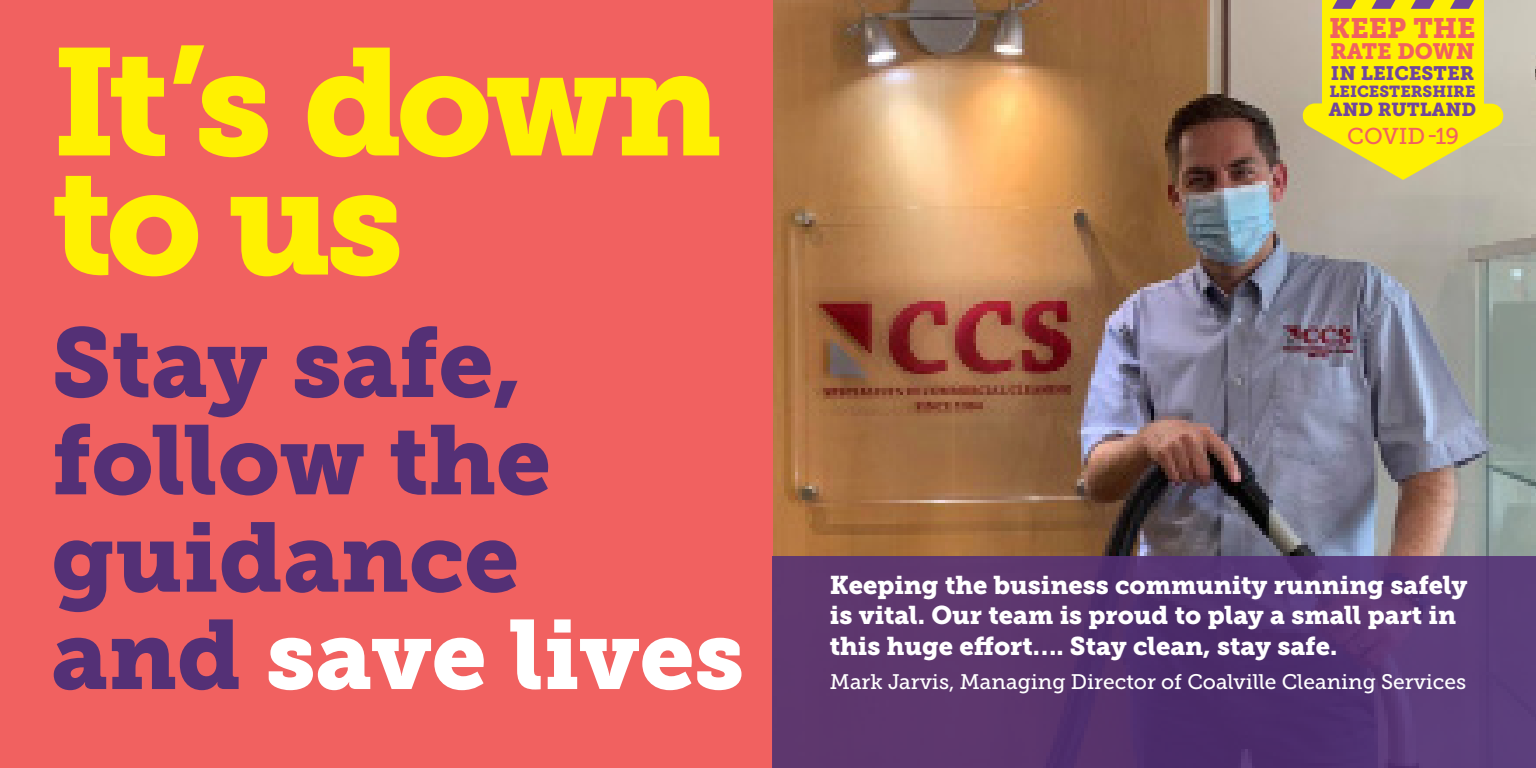
<style>
.page{position:relative;width:1536px;height:768px;background:#fff}
.page>*{position:absolute;margin:0;border:0;box-sizing:border-box;transform-origin:0 0}
.t1{font:150.9px/119.1px "Museo Slab 900";letter-spacing:-.045em;color:#fff101}
.t2{font:97.35px/97.4px "Museo Slab 900";color:#543076}
.t3{font:28.05px "Museo Slab 900";color:#f16160}
.t4{font:25.5px/30.6px "Museo Slab 900";color:#fff}
.t5{font:22.8px "Museo Slab 500";color:#f16160}
.t6{font:22.2px "Museo Slab 900";color:#f16160}
.t7{font:21px "Museo Slab 500";color:#fff}
.t8{font:19.35px "Museo Slab 900";color:#70469c}
.t9{font:18.75px "Museo Slab 900";color:#70469c}
.t10{font:15.9px "Museo Slab 900";color:#70469c}
.s1{color:#fff}
</style>
<div class="page">
<img style="left:772px;top:0;width:764px;height:556px">
<div style="left:0;top:0;width:772px;height:768px;background:#f16160"></div>
<div style="left:772px;top:556px;width:764px;height:212px;background:linear-gradient(to right,#5b346a,#543777)"></div>
<svg style="left:1302px;top:103px;width:202px;height:77px;background:#ded34c"></svg>
<div style="left:1323px;top:0;width:161px;height:119px;background:#fff101"></div>
<svg style="left:1332px;top:0;width:24px;height:9px"></svg>
<svg style="left:1372px;top:0;width:23px;height:9px"></svg>
<svg style="left:1411px;top:0;width:24px;height:9px"></svg>
<svg style="left:1450px;top:0;width:24px;height:9px"></svg>
<p class="t1" style="left:51px;top:44px;width:672px">It’s down to us</p>
<p class="t2" style="left:51px;top:315px;width:694px">Stay safe, follow the guidance<br>and <span class="s1">save lives</span></p>
<p class="t3" style="left:1329px;top:12px;width:148px">KEEP THE</p>
<p class="t6" style="left:1330px;top:38px;width:146px">RATE DOWN</p>
<p class="t8" style="left:1331px;top:62px;width:145px">IN LEICESTER</p>
<p class="t10" style="left:1330px;top:82px;width:148px">LEICESTERSHIRE</p>
<p class="t9" style="left:1329px;top:98px;width:149px">AND RUTLAND</p>
<p class="t5" style="left:1347px;top:124px;width:113px">COVID-19</p>
<p class="t4" style="left:830px;top:570px;width:639px">Keeping the business community running safely is vital. Our team is proud to play a small part in this huge effort…. Stay clean, stay safe.</p>
<p class="t7" style="left:830px;top:670px;width:638px">Mark Jarvis, Managing Director of Coalville Cleaning Services</p>
</div>
